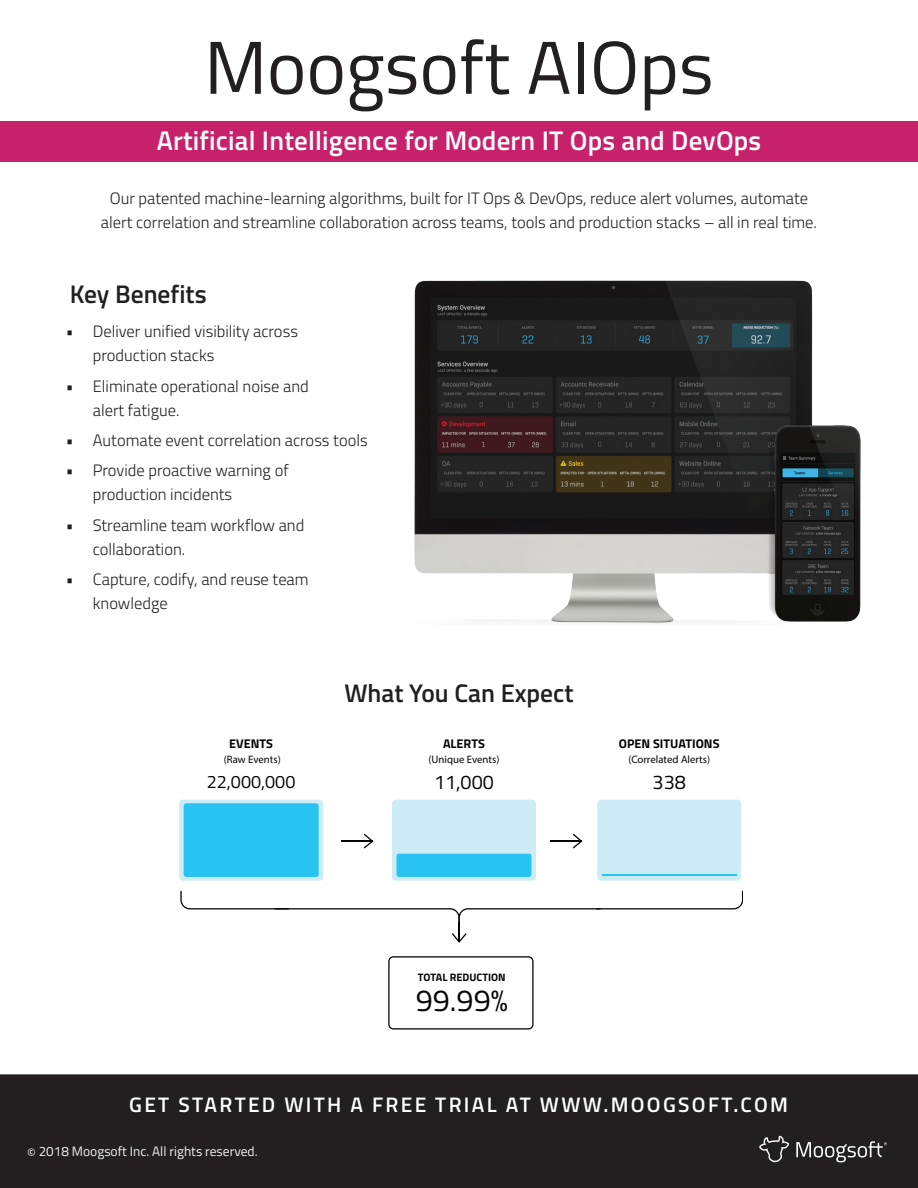
<style>
.page{position:relative;width:918px;height:1188px;background:#fff}
.page>*{position:absolute;margin:0;border:0;box-sizing:border-box;transform-origin:0 0}
.t1{font:75px "Titillium";color:#231f20}
.t2{font:30.6px "Titillium";color:#040503}
.t3{font:600 27px "Titillium";letter-spacing:.01em;color:#fff}
.t4{font:600 25.5px "Titillium";color:#231f20}
.t5{font:600 21px "Titillium";letter-spacing:.11em;color:#fff}
.t6{font:19.8px "Titillium";color:#040503}
.t7{font:18px "Titillium";color:#040503}
.t8{font:300 16.5px/24px "Titillium";color:#231f20}
.t9{font:13.5px "Titillium";color:#eff1f2}
.t10{font:700 12.6px "Titillium";color:#040503}
.t11{font:10.8px "Myriad Pro";color:#040503}
.t12{font:700 10.8px "Titillium";color:#040503}
</style>
<div class="page">
<div style="left:0;top:121px;width:918px;height:41px;background:#c8216b"></div>
<img style="left:414px;top:280px;width:447px;height:344px">
<div style="left:0;top:1074px;width:918px;height:114px;background:#231f20"></div>
<svg style="left:759px;top:1136px;width:30px;height:26px"></svg>
<svg style="left:796px;top:1141px;width:91px;height:21px"></svg>
<div style="left:597px;top:800px;width:144px;height:81px;background:#cdecf7;border-radius:4px"></div>
<div style="left:392px;top:800px;width:144px;height:81px;background:#cdecf7;border-radius:4px"></div>
<div style="left:179px;top:800px;width:144px;height:81px;background:#cdecf7;border-radius:4px"></div>
<div style="left:184px;top:803px;width:135px;height:74px;background:#29c3f1;border-radius:3px"></div>
<div style="left:396px;top:854px;width:135px;height:23px;background:#29c3f1;border-radius:3px"></div>
<hr style="left:602px;top:874px;width:135px;height:2px;background:#29c3f1">
<hr style="left:341px;top:841px;width:31px;height:1px;background:#040503">
<svg style="left:364px;top:834px;width:9px;height:14px"></svg>
<hr style="left:550px;top:841px;width:31px;height:1px;background:#040503">
<svg style="left:573px;top:834px;width:9px;height:14px"></svg>
<hr style="left:458px;top:922px;width:2px;height:20px;background:#040503">
<svg style="left:452px;top:933px;width:15px;height:10px"></svg>
<svg style="left:180px;top:891px;width:563px;height:31px"></svg>
<svg style="left:388px;top:956px;width:146px;height:74px"></svg>
<p class="t1" style="left:204px;top:13px;width:511px">Moogsoft AIOps</p>
<p class="t3" style="left:157px;top:120px;width:606px">Artificial Intelligence for Modern IT Ops and DevOps</p>
<p class="t8" style="left:110px;top:185px;width:700px">Our patented machine-learning algorithms, built for IT Ops &amp; DevOps, reduce alert volumes, automate</p>
<p class="t8" style="left:101px;top:209px;width:718px">alert correlation and streamline collaboration across teams, tools and production stacks – all in real time.</p>
<p class="t4" style="left:70px;top:275px;width:138px">Key Benefits</p>
<p class="t8" style="left:93px;top:318px;width:207px;text-indent:-27px">• Deliver unified visibility across production stacks</p>
<p class="t8" style="left:93px;top:373px;width:217px;text-indent:-27px">• Eliminate operational noise and alert fatigue.</p>
<p class="t8" style="left:66px;top:427px;width:303px">• Automate event correlation across tools</p>
<p class="t8" style="left:93px;top:458px;width:197px;text-indent:-27px">• Provide proactive warning of production incidents</p>
<p class="t8" style="left:93px;top:512px;width:213px;text-indent:-27px">• Streamline team workflow and collaboration.</p>
<p class="t8" style="left:93px;top:567px;width:217px;text-indent:-27px">• Capture, codify, and reuse team knowledge</p>
<p class="t4" style="left:344px;top:674px;width:231px">What You Can Expect</p>
<p class="t10" style="left:229px;top:734px;width:45px">EVENTS</p>
<p class="t10" style="left:443px;top:734px;width:43px">ALERTS</p>
<p class="t7" style="left:207px;top:768px;width:90px">22,000,000</p>
<p class="t6" style="left:434px;top:767px;width:61px">11,000</p>
<p class="t10" style="left:619px;top:734px;width:102px">OPEN SITUATIONS</p>
<p class="t6" style="left:653px;top:767px;width:35px">338</p>
<p class="t11" style="left:224px;top:753px;width:58px">(Raw Events)</p>
<p class="t11" style="left:429px;top:753px;width:72px">(Unique Events)</p>
<p class="t11" style="left:628px;top:753px;width:83px">(Correlated Alerts)</p>
<p class="t12" style="left:418px;top:969px;width:89px">TOTAL REDUCTION</p>
<p class="t2" style="left:416px;top:978px;width:94px">99.99%</p>
<p class="t5" style="left:129px;top:1089px;width:660px">GET STARTED WITH A FREE TRIAL AT WWW.MOOGSOFT.COM</p>
<p class="t9" style="left:27px;top:1141px;width:232px">© 2018 Moogsoft Inc. All rights reserved.</p>
</div>
